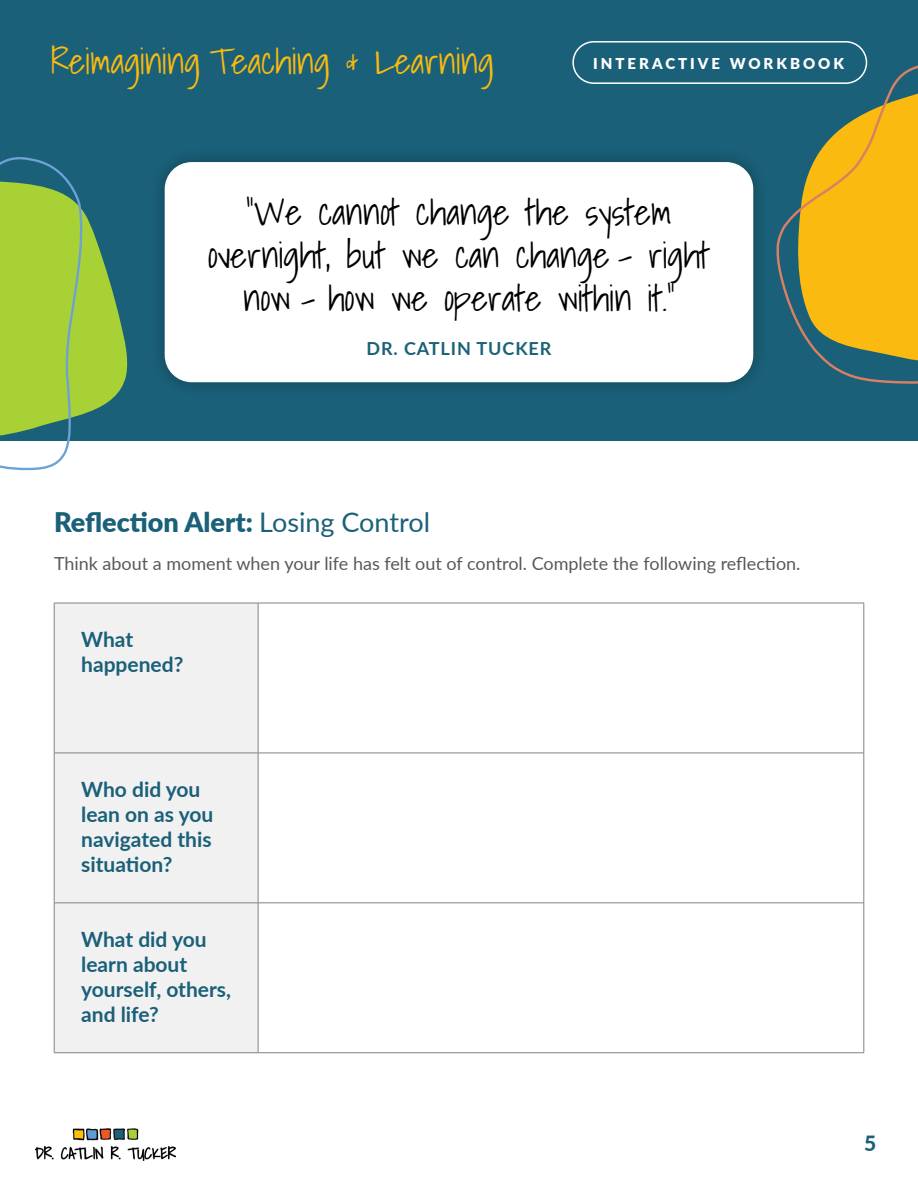
<style>
.page{position:relative;width:918px;height:1188px;background:#fff}
.page>*{position:absolute;margin:0;border:0;box-sizing:border-box;transform-origin:0 0}
.t1{font:300 36px/43.2px "Shadows Into";color:#000;text-align:center}
.t2{font:300 36px "Shadows Into";color:#faba0f}
.t3{font:900 27px "Lato";color:#1a6078}
.t4{font:700 21px/25.2px "Lato";color:#1a6078}
.t5{font:800 21px "Lato";color:#1a6078}
.t6{font:18px "Lato";color:#58595b}
.t7{font:700 18px "Lato";letter-spacing:.05em;color:#1c6178}
.t8{font:900 15px "Lato";letter-spacing:.2em;color:#fff}
.s1{font-weight:400}
</style>
<div class="page">
<div style="left:0;top:0;width:918px;height:117px;background:#1a6078"></div>
<img style="left:35px;top:1128px;width:141px;height:33px">
<div style="left:572px;top:41px;width:295px;height:43px;border:2px solid #fff;border-radius:21px"></div>
<div style="left:0;top:104px;width:918px;height:337px;background:#1a6078"></div>
<div style="left:55px;top:604px;width:203px;height:448px;background:#f1f1f2"></div>
<hr style="left:54px;top:603px;width:204px;height:1px;background:#88817e">
<hr style="left:54px;top:603px;width:1px;height:150px;background:#88817e">
<hr style="left:258px;top:603px;width:606px;height:1px;background:#88817e">
<hr style="left:258px;top:603px;width:1px;height:150px;background:#88817e">
<hr style="left:864px;top:603px;width:1px;height:150px;background:#88817e">
<hr style="left:54px;top:753px;width:204px;height:1px;background:#88817e">
<hr style="left:54px;top:753px;width:1px;height:150px;background:#88817e">
<hr style="left:258px;top:753px;width:606px;height:1px;background:#88817e">
<hr style="left:258px;top:753px;width:1px;height:150px;background:#88817e">
<hr style="left:864px;top:753px;width:1px;height:150px;background:#88817e">
<hr style="left:54px;top:903px;width:204px;height:1px;background:#88817e">
<hr style="left:54px;top:903px;width:1px;height:150px;background:#88817e">
<hr style="left:258px;top:903px;width:606px;height:1px;background:#88817e">
<hr style="left:258px;top:903px;width:1px;height:150px;background:#88817e">
<hr style="left:864px;top:903px;width:1px;height:150px;background:#88817e">
<hr style="left:54px;top:1052px;width:204px;height:1px;background:#88817e">
<hr style="left:258px;top:1052px;width:606px;height:1px;background:#88817e">
<svg style="left:0;top:157px;width:128px;height:313px"></svg>
<svg style="left:776px;top:58px;width:142px;height:326px;fill:#faba0f"></svg>
<div style="left:149px;top:147px;width:620px;height:251px;background:#195c73"></div>
<div style="left:165px;top:162px;width:588px;height:220px;background:#fff;border-radius:27px"></div>
<h1 class="t2" style="left:51px;top:32px;width:445px">Reimagining Teaching &amp; Learning</h1>
<p class="t8" style="left:593px;top:52px;width:252px">INTERACTIVE WORKBOOK</p>
<h1 class="t1" style="left:208px;top:189px;width:503px">“We cannot change the system overnight, but we can change – right now – how we operate within it.”</h1>
<p class="t7" style="left:367px;top:335px;width:186px">DR. CATLIN TUCKER</p>
<p class="t3" style="left:54px;top:502px;width:378px">Reflection Alert: <span class="s1">Losing Control</span></p>
<p class="t6" style="left:54px;top:550px;width:748px">Think about a moment when your life has felt out of control. Complete the following reflection.</p>
<p class="t4" style="left:81px;top:626px;width:104px">What happened?</p>
<p class="t4" style="left:81px;top:776px;width:134px">Who did you lean on as you navigated this situation?</p>
<p class="t4" style="left:81px;top:926px;width:151px">What did you learn about yourself, others, and life?</p>
<p class="t5" style="left:864px;top:1128px;width:14px">5</p>
</div>
